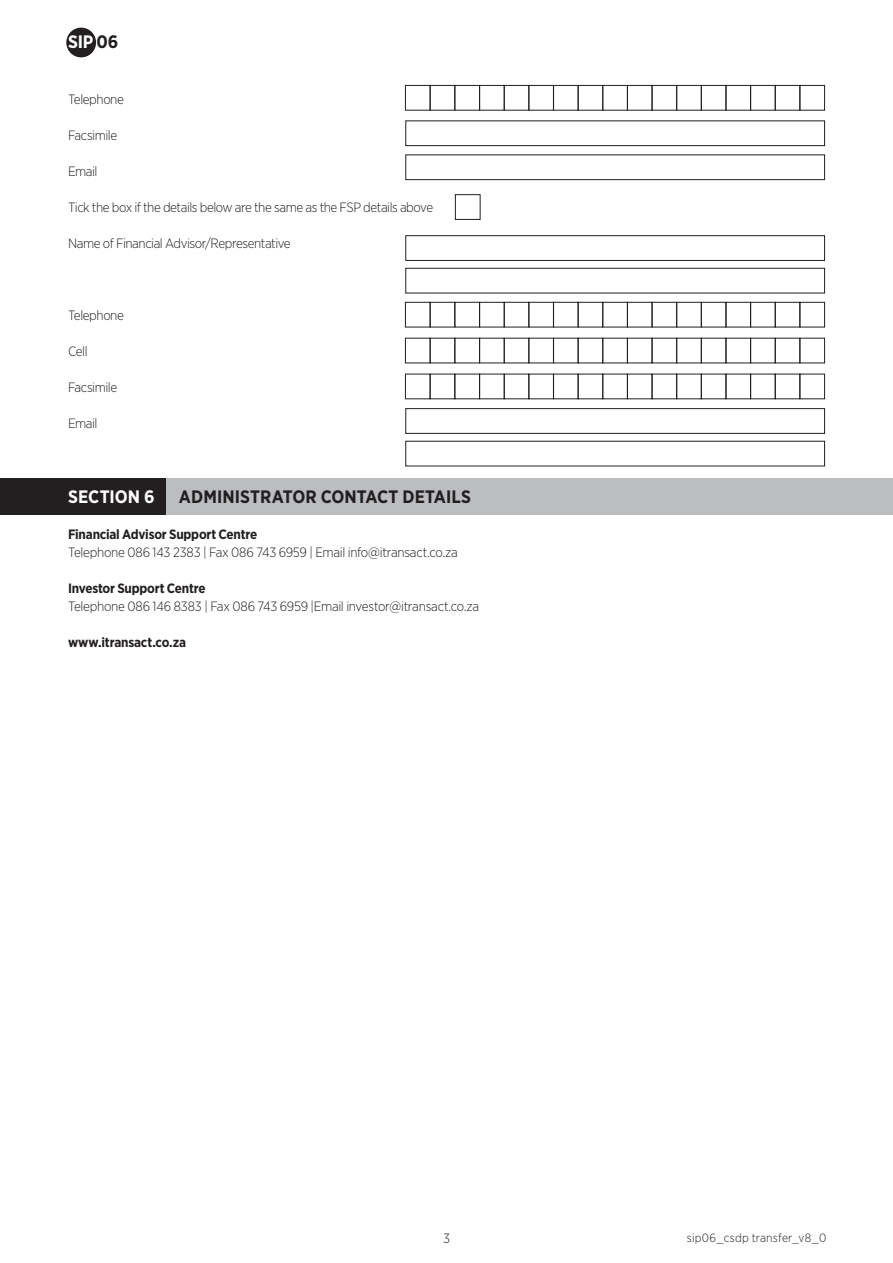
<style>
.page{position:relative;width:893px;height:1263px;background:#fff}
.page>*{position:absolute;margin:0;border:0;box-sizing:border-box;transform-origin:0 0}
.Sub_Heading{font:700 18px "Gotham Narrow";letter-spacing:.005em;color:#231f20}
.Sub_Heading-2{font:700 18px "Gotham Narrow";letter-spacing:-.005em;color:#fff}
.Terms_and_Conditions{font:300 13.5px "Gotham Narrow";letter-spacing:-.03em;color:#231f20}
.Paragraph{font:300 13.5px "Gotham Narrow";letter-spacing:-.02em;color:#231f20}
.Paragraph-2{font:700 13.5px "Gotham Narrow";letter-spacing:-.015em;color:#231f20}
.Sub_Heading-3{font:300 13.5px "Gotham Narrow";letter-spacing:-.035em;color:#231f20}
.t1{font:300 12px "Gotham Narrow";letter-spacing:.015em;color:#231f20}
.s1{color:#231f20}
</style>
<div class="page">
<div style="left:66px;top:28px;width:30px;height:29px;background:#231f20;border-radius:50%"></div>
<div style="left:0;top:478px;width:893px;height:36px;background:#bcbdc0"></div>
<div style="left:0;top:478px;width:165px;height:36px;background:#231f20"></div>
<div style="left:455px;top:194px;width:25px;height:26px;border:1px solid #231f20"></div>
<div style="left:627px;top:302px;width:25px;height:25px;border:1px solid #231f20"></div>
<div style="left:528px;top:302px;width:26px;height:25px;border:1px solid #231f20"></div>
<div style="left:454px;top:302px;width:26px;height:25px;border:1px solid #231f20"></div>
<div style="left:479px;top:302px;width:26px;height:25px;border:1px solid #231f20"></div>
<div style="left:504px;top:302px;width:25px;height:25px;border:1px solid #231f20"></div>
<div style="left:553px;top:302px;width:26px;height:25px;border:1px solid #231f20"></div>
<div style="left:578px;top:302px;width:25px;height:25px;border:1px solid #231f20"></div>
<div style="left:750px;top:302px;width:26px;height:25px;border:1px solid #231f20"></div>
<div style="left:652px;top:302px;width:25px;height:25px;border:1px solid #231f20"></div>
<div style="left:676px;top:302px;width:26px;height:25px;border:1px solid #231f20"></div>
<div style="left:701px;top:302px;width:25px;height:25px;border:1px solid #231f20"></div>
<div style="left:775px;top:302px;width:25px;height:25px;border:1px solid #231f20"></div>
<div style="left:799px;top:302px;width:26px;height:25px;border:1px solid #231f20"></div>
<div style="left:602px;top:302px;width:26px;height:25px;border:1px solid #231f20"></div>
<div style="left:725px;top:302px;width:26px;height:25px;border:1px solid #231f20"></div>
<div style="left:430px;top:302px;width:25px;height:25px;border:1px solid #231f20"></div>
<div style="left:405px;top:302px;width:26px;height:25px;border:1px solid #231f20"></div>
<div style="left:479px;top:338px;width:26px;height:25px;border:1px solid #231f20"></div>
<div style="left:504px;top:338px;width:25px;height:25px;border:1px solid #231f20"></div>
<div style="left:553px;top:338px;width:26px;height:25px;border:1px solid #231f20"></div>
<div style="left:578px;top:338px;width:25px;height:25px;border:1px solid #231f20"></div>
<div style="left:652px;top:338px;width:25px;height:25px;border:1px solid #231f20"></div>
<div style="left:676px;top:338px;width:26px;height:25px;border:1px solid #231f20"></div>
<div style="left:701px;top:338px;width:25px;height:25px;border:1px solid #231f20"></div>
<div style="left:775px;top:338px;width:25px;height:25px;border:1px solid #231f20"></div>
<div style="left:799px;top:338px;width:26px;height:25px;border:1px solid #231f20"></div>
<div style="left:602px;top:338px;width:26px;height:25px;border:1px solid #231f20"></div>
<div style="left:725px;top:338px;width:26px;height:25px;border:1px solid #231f20"></div>
<div style="left:430px;top:338px;width:25px;height:25px;border:1px solid #231f20"></div>
<div style="left:405px;top:338px;width:26px;height:25px;border:1px solid #231f20"></div>
<div style="left:479px;top:374px;width:26px;height:25px;border:1px solid #231f20"></div>
<div style="left:504px;top:374px;width:25px;height:25px;border:1px solid #231f20"></div>
<div style="left:553px;top:374px;width:26px;height:25px;border:1px solid #231f20"></div>
<div style="left:578px;top:374px;width:25px;height:25px;border:1px solid #231f20"></div>
<div style="left:652px;top:374px;width:25px;height:25px;border:1px solid #231f20"></div>
<div style="left:676px;top:374px;width:26px;height:25px;border:1px solid #231f20"></div>
<div style="left:701px;top:374px;width:25px;height:25px;border:1px solid #231f20"></div>
<div style="left:775px;top:374px;width:25px;height:25px;border:1px solid #231f20"></div>
<div style="left:799px;top:374px;width:26px;height:25px;border:1px solid #231f20"></div>
<div style="left:602px;top:374px;width:26px;height:25px;border:1px solid #231f20"></div>
<div style="left:725px;top:374px;width:26px;height:25px;border:1px solid #231f20"></div>
<div style="left:430px;top:374px;width:25px;height:25px;border:1px solid #231f20"></div>
<div style="left:405px;top:374px;width:26px;height:25px;border:1px solid #231f20"></div>
<div style="left:405px;top:408px;width:420px;height:26px;border:1px solid #231f20"></div>
<div style="left:627px;top:85px;width:25px;height:26px;border:1px solid #231f20"></div>
<div style="left:528px;top:85px;width:26px;height:26px;border:1px solid #231f20"></div>
<div style="left:454px;top:85px;width:26px;height:26px;border:1px solid #231f20"></div>
<div style="left:479px;top:85px;width:26px;height:26px;border:1px solid #231f20"></div>
<div style="left:504px;top:85px;width:25px;height:26px;border:1px solid #231f20"></div>
<div style="left:553px;top:85px;width:26px;height:26px;border:1px solid #231f20"></div>
<div style="left:578px;top:85px;width:25px;height:26px;border:1px solid #231f20"></div>
<div style="left:750px;top:85px;width:26px;height:26px;border:1px solid #231f20"></div>
<div style="left:652px;top:85px;width:25px;height:26px;border:1px solid #231f20"></div>
<div style="left:676px;top:85px;width:26px;height:26px;border:1px solid #231f20"></div>
<div style="left:701px;top:85px;width:25px;height:26px;border:1px solid #231f20"></div>
<div style="left:775px;top:85px;width:25px;height:26px;border:1px solid #231f20"></div>
<div style="left:799px;top:85px;width:26px;height:26px;border:1px solid #231f20"></div>
<div style="left:602px;top:85px;width:26px;height:26px;border:1px solid #231f20"></div>
<div style="left:725px;top:85px;width:26px;height:26px;border:1px solid #231f20"></div>
<div style="left:430px;top:85px;width:25px;height:26px;border:1px solid #231f20"></div>
<div style="left:405px;top:85px;width:26px;height:26px;border:1px solid #231f20"></div>
<div style="left:405px;top:120px;width:420px;height:26px;border:1px solid #231f20"></div>
<div style="left:405px;top:154px;width:420px;height:26px;border:1px solid #231f20"></div>
<div style="left:405px;top:235px;width:420px;height:26px;border:1px solid #231f20"></div>
<div style="left:405px;top:268px;width:420px;height:25px;border:1px solid #231f20"></div>
<h1 class="Sub_Heading-2" style="left:68px;top:31px;width:52px">SIP <span class="s1">06</span></h1>
<p class="Terms_and_Conditions" style="left:68px;top:91px;width:57px">Telephone</p>
<p class="Terms_and_Conditions" style="left:68px;top:127px;width:51px">Facsimile</p>
<p class="Terms_and_Conditions" style="left:68px;top:163px;width:31px">Email</p>
<p class="Terms_and_Conditions" style="left:68px;top:199px;width:367px">Tick the box if the details below are the same as the FSP details above</p>
<p class="Terms_and_Conditions" style="left:68px;top:235px;width:224px">Name of Financial Advisor/Representative</p>
<p class="Terms_and_Conditions" style="left:68px;top:307px;width:57px">Telephone</p>
<p class="Terms_and_Conditions" style="left:68px;top:343px;width:21px">Cell</p>
<p class="Terms_and_Conditions" style="left:68px;top:379px;width:51px">Facsimile</p>
<p class="Sub_Heading-3" style="left:68px;top:415px;width:31px">Email</p>
<p class="Sub_Heading-2" style="left:68px;top:485px;width:88px">SECTION 6</p>
<p class="Sub_Heading" style="left:179px;top:485px;width:294px">ADMINISTRATOR CONTACT DETAILS</p>
<p class="Paragraph-2" style="left:68px;top:526px;width:191px">Financial Advisor Support Centre</p>
<p class="Paragraph" style="left:68px;top:544px;width:391px">Telephone 086 143 2383 | Fax 086 743 6959 | Email info@itransact.co.za</p>
<p class="Paragraph-2" style="left:68px;top:580px;width:139px">Investor Support Centre</p>
<p class="Paragraph" style="left:68px;top:598px;width:413px">Telephone 086 146 8383 | Fax 086 743 6959 |Email investor@itransact.co.za</p>
<p class="Paragraph-2" style="left:68px;top:634px;width:119px">www.itransact.co.za</p>
<p class="Paragraph" style="left:443px;top:1230px;width:8px">3</p>
<p class="t1" style="left:687px;top:1230px;width:141px">sip06_csdp transfer_v8_0</p>
</div>
